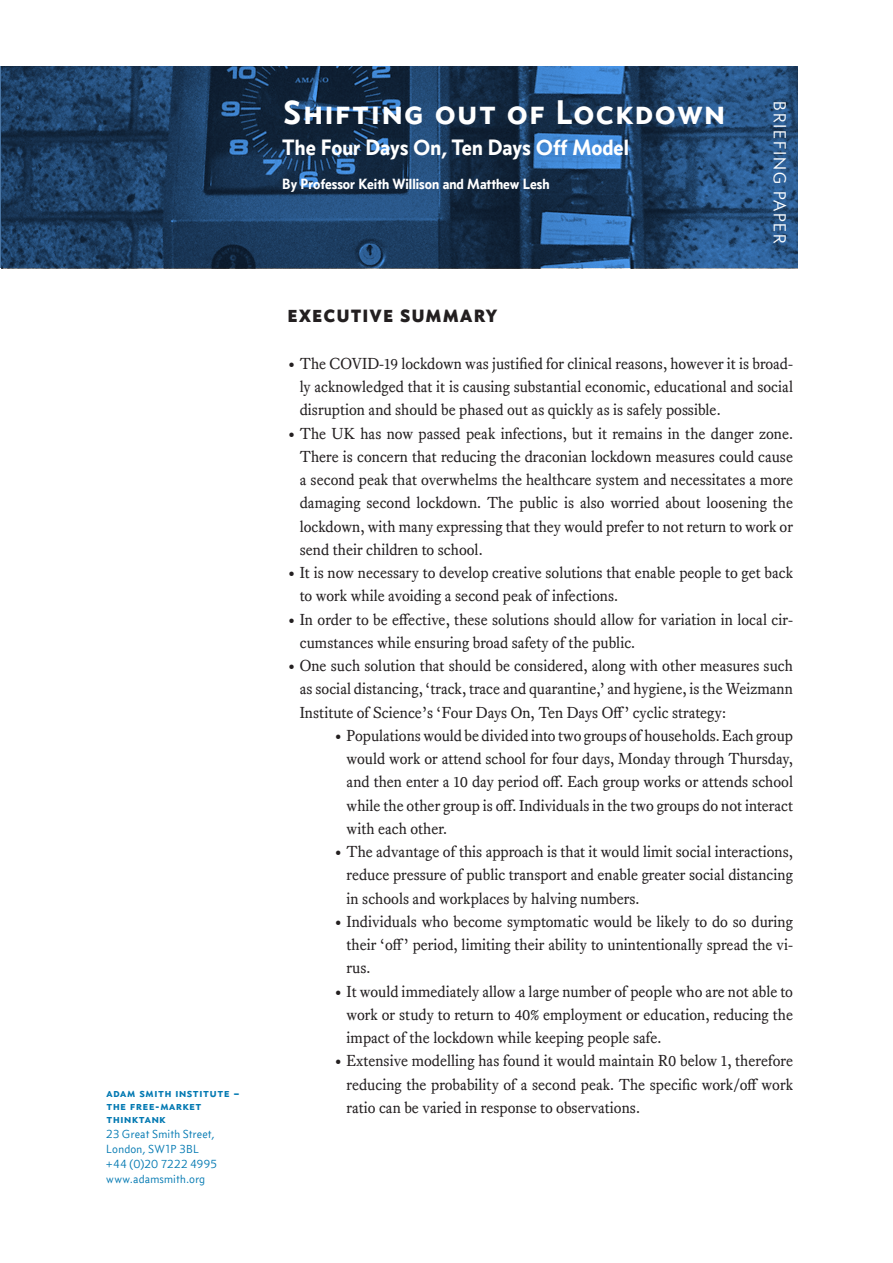
<style>
.page{position:relative;width:893px;height:1263px;background:#fff}
.page>*{position:absolute;margin:0;border:0;box-sizing:border-box;transform-origin:0 0}
.Briefing_title{font:34.5px "Concourse C6";color:#fff}
.Briefing_subtitle{font:22.5px "Concourse T6";color:#fff}
.Sub_head_a{font:18px "Concourse C7";letter-spacing:.02em;color:#231f20}
.Briefing_Paper_tab{font:18px "Concourse C3";letter-spacing:-.01em;color:#fff}
.t1{font:15.75px/23.2px "Equity Text B";color:#231f20;text-align:justify}
.Briefing_subtitle-2{font:15px "Concourse T6";color:#fff}
.t2{font:12px/15px "Concourse T3";letter-spacing:.015em;color:#0379b2}
.t3{font:12px/12.8px "Concourse C6";color:#0379b2}
</style>
<div class="page">
<svg style="left:0;top:66px;width:797px;height:202px;background:#1e4066"></svg>
<p class="t3" style="left:106px;top:1086px;width:135px">adam smith institute – the free-market thinktank</p>
<p class="t2" style="left:106px;top:1126px;width:112px">23 Great Smith Street,<br>London, SW1P 3BL +44 (0)20 7222 4995 www.adamsmith.org</p>
<p class="Briefing_title" style="left:282px;top:91px;width:445px">Shifting out of Lockdown</p>
<p class="Briefing_subtitle" style="left:282px;top:134px;width:348px">The Four Days On, Ten Days Off Model</p>
<p class="Briefing_subtitle-2" style="left:282px;top:175px;width:269px">By Professor Keith Willison and Matthew Lesh</p>
<p class="Briefing_Paper_tab" style="left:790px;top:100px;width:146px;rotate:90deg">BRIEFING PAPER</p>
<p class="Sub_head_a" style="left:287px;top:305px;width:212px">EXECUTIVE SUMMARY</p>
<p class="t1" style="left:300px;top:352px;width:495px;text-indent:-13px">• The COVID-19 lockdown was justified for clinical reasons, however it is broad&shy;ly acknowledged that it is causing substantial economic, educational and social disruption and should be phased out as quickly as is safely possible.</p>
<p class="t1" style="left:300px;top:421px;width:495px;text-indent:-13px">• The UK has now passed peak infections, but it remains in the danger zone.<br>There is concern that reducing the draconian lockdown measures could cause a second peak that overwhelms the healthcare system and necessitates a more damaging second lockdown. The public is also worried about loosening the lockdown, with many expressing that they would prefer to not return to work or send their children to school.</p>
<p class="t1" style="left:300px;top:561px;width:495px;text-indent:-13px">• It is now necessary to develop creative solutions that enable people to get back to work while avoiding a second peak of infections.</p>
<p class="t1" style="left:300px;top:607px;width:495px;text-indent:-13px">• In order to be effective, these solutions should allow for variation in local cir&shy;cumstances while ensuring broad safety of the public.</p>
<p class="t1" style="left:300px;top:654px;width:495px;text-indent:-13px">• One such solution that should be considered, along with other measures such as social distancing, ‘track, trace and quarantine,’ and hygiene, is the Weizmann Institute of Science’s ‘Four Days On, Ten Days Off’ cyclic strategy:</p>
<p class="t1" style="left:347px;top:724px;width:448px;text-indent:-13px">• Populations would be divided into two groups of households. Each group would work or attend school for four days, Monday through Thursday, and then enter a 10 day period off. Each group works or attends school while the other group is off. Individuals in the two groups do not interact with each other.</p>
<p class="t1" style="left:347px;top:840px;width:448px;text-indent:-13px">• The advantage of this approach is that it would limit social interactions, reduce pressure of public transport and enable greater social distancing in schools and workplaces by halving numbers.</p>
<p class="t1" style="left:347px;top:910px;width:448px;text-indent:-13px">• Individuals who become symptomatic would be likely to do so during their ‘off’ period, limiting their ability to unintentionally spread the vi&shy;rus.</p>
<p class="t1" style="left:347px;top:979px;width:448px;text-indent:-13px">• It would immediately allow a large number of people who are not able to work or study to return to 40% employment or education, reducing the impact of the lockdown while keeping people safe.</p>
<p class="t1" style="left:347px;top:1049px;width:448px;text-indent:-13px">• Extensive modelling has found it would maintain R0 below 1, therefore reducing the probability of a second peak. The specific work/off work ratio can be varied in response to observations.</p>
</div>
